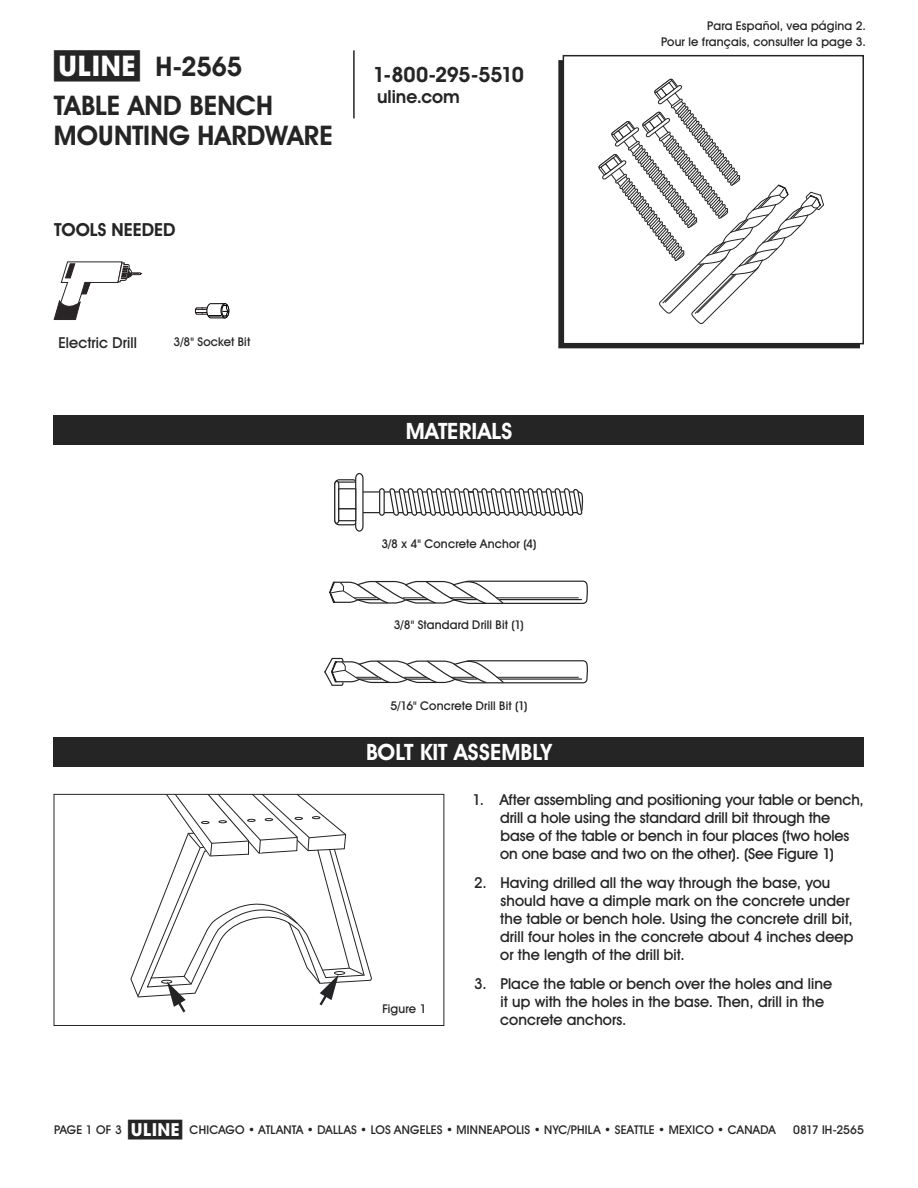
<style>
.page{position:relative;width:918px;height:1188px;background:#fff}
.page>*{position:absolute;margin:0;border:0;box-sizing:border-box;transform-origin:0 0}
.t1{font:700 27px/38.7px "Uline Two Knine";letter-spacing:.005em;color:#252525}
.t2{font:700 22.5px "Uline Two Knine";letter-spacing:.005em;color:#fff}
.t3{font:700 21px "Uline Two Knine";letter-spacing:-.02em;color:#252525}
.t4{font:700 18px "Uline Two Knine";color:#252525}
.t5{font:15px/18px "Uline Two Knine";color:#252525}
.t6{font:12px/16.8px "Uline Two Knine";letter-spacing:.015em;color:#252525;text-align:right}
.s1{font-size:28.5px}
.s2{font-size:18px}
</style>
<div class="page">
<hr style="left:353px;top:50px;width:2px;height:68px;background:#252525">
<svg style="left:130px;top:796px;width:242px;height:217px"></svg>
<div style="left:54px;top:794px;width:390px;height:232px;border:1px solid #252525"></div>
<div style="left:54px;top:415px;width:810px;height:30px;background:#252525"></div>
<div style="left:54px;top:737px;width:810px;height:30px;background:#252525"></div>
<svg style="left:324px;top:657px;width:264px;height:29px"></svg>
<svg style="left:329px;top:580px;width:259px;height:24px"></svg>
<svg style="left:334px;top:472px;width:249px;height:60px"></svg>
<div style="left:558px;top:60px;width:302px;height:288px;border:2px solid #252525"></div>
<div style="left:563px;top:56px;width:300px;height:288px;background:#fff"></div>
<div style="left:563px;top:55px;width:301px;height:289px;border:2px solid #252525"></div>
<svg style="left:598px;top:78px;width:226px;height:246px"></svg>
<svg style="left:54px;top:262px;width:88px;height:58px"></svg>
<svg style="left:195px;top:304px;width:34px;height:14px"></svg>
<h1 class="t1" style="left:54px;top:47px;width:221px"><span class="s1">π</span> H-2565<br>TABLE AND BENCH</h1>
<h1 class="t1" style="left:54px;top:116px;width:280px">MOUNTING HARDWARE</h1>
<p class="t4" style="left:54px;top:219px;width:123px">TOOLS NEEDED</p>
<h3 class="t3" style="left:373px;top:62px;width:152px">1-800-295-5510</h3>
<p class="t4" style="left:377px;top:86px;width:84px">uline.com</p>
<p class="t6" style="left:661px;top:17px;width:206px">Para Español, vea página 2.<br>Pour le français, consulter la page 3.</p>
<p class="t5" style="left:59px;top:334px;width:80px">Electric Drill</p>
<p class="t6" style="left:174px;top:333px;width:78px">3/8" Socket Bit</p>
<h2 class="t2" style="left:406px;top:417px;width:108px">MATERIALS</h2>
<p class="t6" style="left:381px;top:535px;width:157px">3/8 x 4" Concrete Anchor (4)</p>
<p class="t6" style="left:394px;top:616px;width:132px">3/8" Standard Drill Bit (1)</p>
<p class="t6" style="left:391px;top:697px;width:139px">5/16" Concrete Drill Bit (1)</p>
<h2 class="t2" style="left:366px;top:739px;width:187px">BOLT KIT ASSEMBLY</h2>
<p class="t6" style="left:382px;top:1000px;width:46px">Figure 1</p>
<p class="t5" style="left:500px;top:791px;width:365px;text-indent:-27px">1. After assembling and positioning your table or bench, drill a hole using the standard drill bit through the base of the table or bench in four places (two holes on one base and two on the other). (See Figure 1)</p>
<p class="t5" style="left:500px;top:874px;width:355px;text-indent:-26px">2. Having drilled all the way through the base, you should have a dimple mark on the concrete under the table or bench hole. Using the concrete drill bit, drill four holes in the concrete about 4 inches deep or the length of the drill bit.</p>
<p class="t5" style="left:500px;top:974px;width:334px;text-indent:-26px">3. Place the table or bench over the holes and line it up with the holes in the base. Then, drill in the concrete anchors.</p>
<p class="t6" style="left:128px;top:1121px;width:649px"><span class="s2">π</span> CHICAGO • ATLANTA • DALLAS • LOS ANGELES • MINNEAPOLIS • NYC/PHILA • SEATTLE • MEXICO • CANADA</p>
<p class="t6" style="left:54px;top:1121px;width:69px">PAGE 1 OF 3</p>
<p class="t6" style="left:793px;top:1121px;width:72px">0817 IH-2565</p>
</div>
